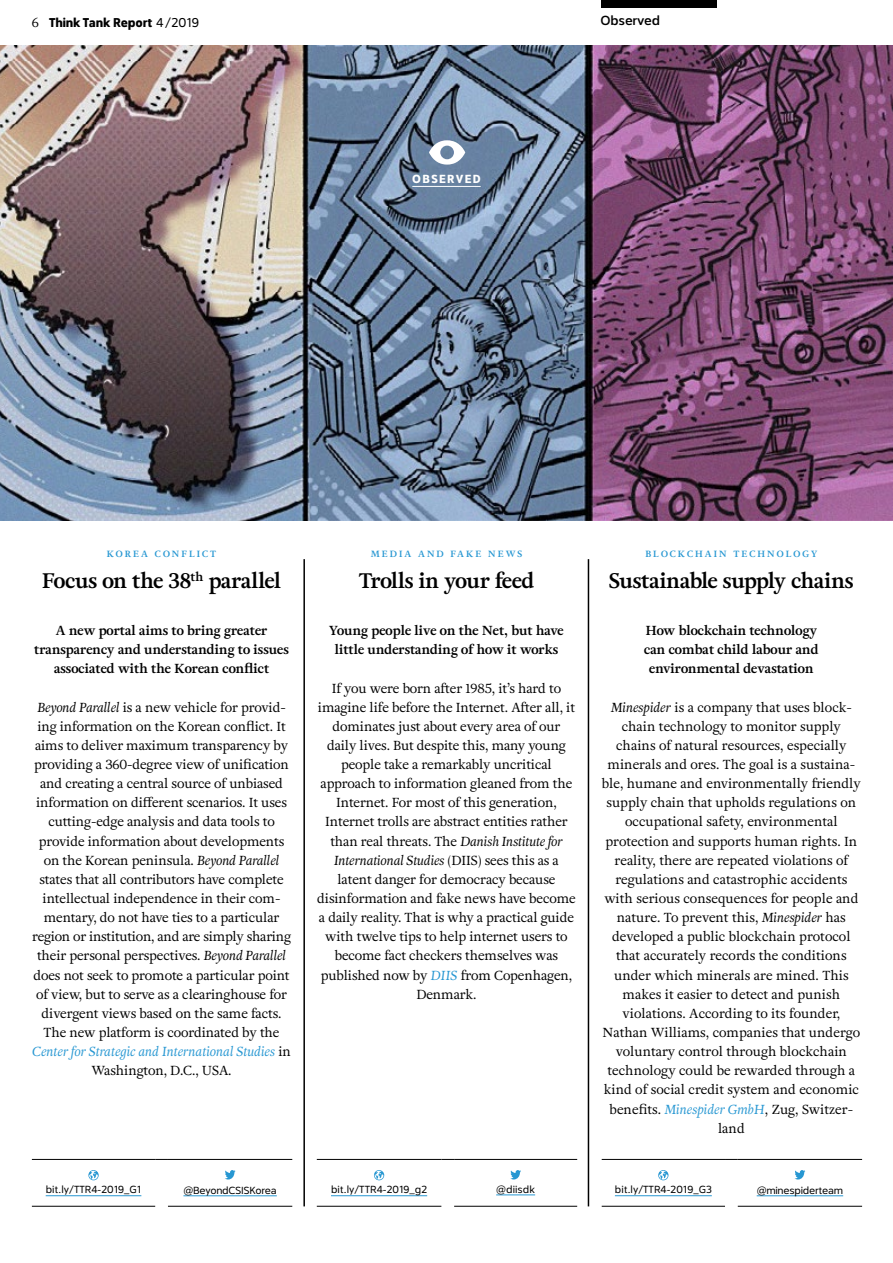
<style>
.page{position:relative;width:893px;height:1263px;background:#fff}
.page>*{position:absolute;margin:0;border:0;box-sizing:border-box;transform-origin:0 0}
.H2_gesichtet{font:700 21px "Adriane Text";letter-spacing:-.01em;color:#000}
.Navigation{font:500 13.35px "Catesque";letter-spacing:-.02em;color:#000}
.H2_gesichtet-2{font:13.05px/19.2px "Adriane Text";letter-spacing:-.01em;color:#000;text-align:center}
.H2_gesichtet-3{font:700 13.05px/19.2px "Adriane Text";letter-spacing:.005em;color:#000;text-align:center}
.t1{font:900 13.05px "Catesque";letter-spacing:-.015em;color:#000}
.h1_gesichtet{font:900 12px "Catesque";letter-spacing:.1em;color:#fff}
.Details{font:10.5px "Catesque";color:#000}
.Details-2{font:10.5px "Catesque";letter-spacing:-.025em;color:#000}
.Thema{font:700 9px "Adriane Text";letter-spacing:.22em;color:#2797d2}
.s1{font-family:"Adriane Text";font-weight:400}
.s2{font-weight:400}
.s3{font-style:italic}
.s4{font-style:italic;color:#2797d2}
</style>
<div class="page">
<img style="left:0;top:45px;width:304px;height:476px">
<img style="left:304px;top:45px;width:589px;height:476px">
<hr style="left:412px;top:186px;width:69px;height:1px;background:#fff">
<svg style="left:429px;top:140px;width:36px;height:25px"></svg>
<div style="left:601px;top:0;width:115px;height:8px;background:#000"></div>
<hr style="left:303px;top:559px;width:2px;height:647px;background:#000">
<hr style="left:602px;top:1159px;width:123px;height:1px;background:#000">
<hr style="left:738px;top:1159px;width:124px;height:1px;background:#000">
<hr style="left:602px;top:1206px;width:123px;height:1px;background:#000">
<hr style="left:738px;top:1206px;width:124px;height:1px;background:#000">
<svg style="left:725px;top:1159px;width:13px;height:1px"></svg>
<hr style="left:615px;top:1195px;width:97px;height:1px;background:#2797d2">
<svg style="left:658px;top:1170px;width:10px;height:10px"></svg>
<hr style="left:757px;top:1195px;width:86px;height:1px;background:#2797d2">
<svg style="left:794px;top:1170px;width:11px;height:9px"></svg>
<hr style="left:32px;top:1159px;width:123px;height:1px;background:#000">
<hr style="left:168px;top:1159px;width:124px;height:1px;background:#000">
<hr style="left:32px;top:1206px;width:123px;height:1px;background:#000">
<hr style="left:168px;top:1206px;width:124px;height:1px;background:#000">
<svg style="left:155px;top:1159px;width:13px;height:1px"></svg>
<hr style="left:46px;top:1195px;width:95px;height:1px;background:#2797d2">
<svg style="left:88px;top:1170px;width:11px;height:10px"></svg>
<hr style="left:183px;top:1195px;width:94px;height:1px;background:#2797d2">
<svg style="left:225px;top:1170px;width:11px;height:9px"></svg>
<hr style="left:317px;top:1159px;width:124px;height:1px;background:#000">
<hr style="left:454px;top:1159px;width:123px;height:1px;background:#000">
<hr style="left:317px;top:1206px;width:124px;height:1px;background:#000">
<hr style="left:454px;top:1206px;width:123px;height:1px;background:#000">
<svg style="left:441px;top:1159px;width:13px;height:1px"></svg>
<hr style="left:331px;top:1195px;width:96px;height:1px;background:#2797d2">
<svg style="left:374px;top:1170px;width:10px;height:10px"></svg>
<hr style="left:496px;top:1194px;width:39px;height:1px;background:#2797d2">
<svg style="left:510px;top:1170px;width:11px;height:9px"></svg>
<hr style="left:588px;top:559px;width:1px;height:647px;background:#000">
<p class="t1" style="left:32px;top:15px;width:169px"><span class="s1">6</span> Think Tank Report <span class="s2">4/2019</span></p>
<p class="h1_gesichtet" style="left:412px;top:172px;width:70px">OBSERVED</p>
<p class="Navigation" style="left:601px;top:12px;width:61px">Observed</p>
<p class="Thema" style="left:107px;top:548px;width:111px">KOREA CONFLICT</p>
<p class="H2_gesichtet" style="left:42px;top:567px;width:240px">Focus on the 38<sup>th</sup> parallel</p>
<p class="H2_gesichtet-3" style="left:34px;top:621px;width:256px">A new portal aims to bring greater transparency and understanding to issues associated with the Korean conflict</p>
<p class="H2_gesichtet-2" style="left:32px;top:697px;width:260px"><span class="s3">Beyond Parallel</span> is a new vehicle for provid&shy;ing information on the Korean conflict. It aims to deliver maximum transparency by providing a 360-degree view of unification and creating a central source of unbiased information on different scenarios. It uses cutting-edge analysis and data tools to provide information about developments on the Korean peninsula. <span class="s3">Beyond Parallel </span>states that all contributors have complete intellectual independence in their com&shy;mentary, do not have ties to a particular region or institution, and are simply sharing their personal perspectives. <span class="s3">Beyond Parallel </span>does not seek to promote a particular point of view, but to serve as a clearinghouse for divergent views based on the same facts.<br>The new platform is coordinated by the <span class="s4">Center for Strategic and International Studies</span> in Washington, D.C., USA.</p>
<p class="Thema" style="left:371px;top:548px;width:153px">MEDIA AND FAKE NEWS</p>
<p class="H2_gesichtet" style="left:359px;top:567px;width:177px">Trolls in your feed</p>
<p class="H2_gesichtet-3" style="left:329px;top:621px;width:236px">Young people live on the Net, but have little understanding of how it works</p>
<p class="H2_gesichtet-2" style="left:317px;top:678px;width:260px">If you were born after 1985, it’s hard to imagine life before the Internet. After all, it dominates just about every area of our daily lives. But despite this, many young people take a remarkably uncritical approach to information gleaned from the Internet. For most of this generation, Internet trolls are abstract entities rather than real threats. The <span class="s3">Danish Institute for International Studies</span> (DIIS) sees this as a latent danger for democracy because disinformation and fake news have become a daily reality. That is why a practical guide with twelve tips to help internet users to become fact checkers themselves was published now by <span class="s4">DIIS</span> from Copenhagen, Denmark.</p>
<p class="Thema" style="left:645px;top:548px;width:173px">BLOCKCHAIN TECHNOLOGY</p>
<p class="H2_gesichtet" style="left:609px;top:567px;width:246px">Sustainable supply chains</p>
<p class="H2_gesichtet-3" style="left:644px;top:621px;width:176px">How blockchain technology can combat child labour and environmental devastation</p>
<p class="H2_gesichtet-2" style="left:602px;top:697px;width:260px"><span class="s3">Minespider</span> is a company that uses block&shy;chain technology to monitor supply chains of natural resources, especially minerals and ores. The goal is a sustaina&shy;ble, humane and environmentally friendly supply chain that upholds regulations on occupational safety, environmental protection and supports human rights. In reality, there are repeated violations of regulations and catastrophic accidents with serious consequences for people and nature. To prevent this, <span class="s3">Minespider</span> has developed a public blockchain protocol that accurately records the conditions under which minerals are mined. This makes it easier to detect and punish violations. According to its founder, Nathan Williams, companies that undergo voluntary control through blockchain technology could be rewarded through a kind of social credit system and economic benefits. <span class="s4">Minespider GmbH</span>, Zug, Switzer&shy;land</p>
<p class="Details" style="left:46px;top:1184px;width:97px">bit.ly/TTR4-2019_G1</p>
<p class="Details-2" style="left:183px;top:1184px;width:95px">@BeyondCSISKorea</p>
<p class="Details" style="left:331px;top:1184px;width:98px">bit.ly/TTR4-2019_g2</p>
<p class="Details" style="left:496px;top:1183px;width:40px">@diisdk</p>
<p class="Details" style="left:615px;top:1184px;width:98px">bit.ly/TTR4-2019_G3</p>
<p class="Details-2" style="left:757px;top:1184px;width:88px">@minespiderteam</p>
</div>
